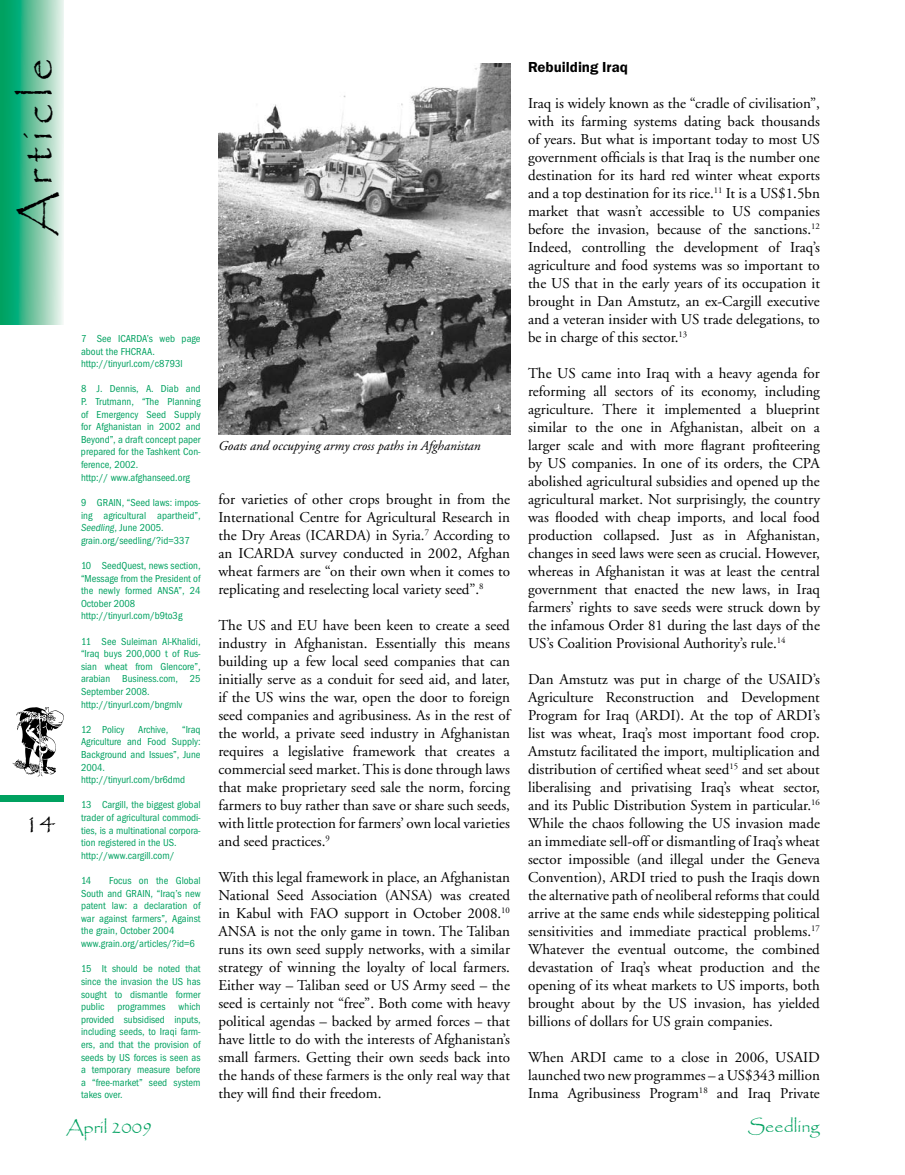
<style>
.page{position:relative;width:905px;height:1175px;background:#fff}
.page>*{position:absolute;margin:0;border:0;box-sizing:border-box;transform-origin:0 0}
.t1{font:45px "Papyrus";letter-spacing:.15em;color:#000}
.t2{font:27px "Papyrus";color:#000}
.t3{font:18px "Papyrus";color:#00a160}
.t4{font:15px/18px "Adobe Garamond";color:#000;text-align:justify}
.t5{font:600 15px "Franklin Got ITC";color:#000}
.t6{font:italic 13.5px "Adobe Garamond";color:#000}
.t7{font:10.5px/12.6px "Franklin Got Cd ITC";color:#00a160}
.s1{font-style:italic}
</style>
<div class="page">
<div style="left:0;top:795px;width:64px;height:6px;background:#00a160"></div>
<svg style="left:12px;top:707px;width:52px;height:69px"></svg>
<svg style="left:0;top:0;width:64px;height:324px;background:#62c39e"></svg>
<img style="left:219px;top:64px;width:291px;height:371px">
<h1 class="t1" style="left:10px;top:236px;width:179px;rotate:-90deg">Article</h1>
<h2 class="t2" style="left:24px;top:807px;width:32px">14</h2>
<p class="t7" style="left:81px;top:332px;width:121px">7 See ICARDA’s web page about the FHCRAA. http://tinyurl.com/c8793l</p>
<p class="t7" style="left:81px;top:383px;width:121px">8 J. Dennis, A. Diab and<br>P. Trutmann, “The Planning of Emergency Seed Supply for Afghanistan in 2002 and<br>Beyond”, a draft concept paper prepared for the Tashkent Con&shy;ference, 2002.<br>http:// www.afghanseed.org</p>
<p class="t7" style="left:81px;top:496px;width:121px">9 GRAIN, “Seed laws: impos&shy;ing agricultural apartheid”,<br><span class="s1">Seedling</span>, June 2005. grain.org/seedling/?id=337</p>
<p class="t7" style="left:81px;top:559px;width:121px">10 SeedQuest, news section, “Message from the President of the newly formed ANSA”, 24<br>October 2008 http://tinyurl.com/b9to3g</p>
<p class="t7" style="left:81px;top:635px;width:121px">11 See Suleiman Al-Khalidi, “Iraq buys 200,000 t of Rus&shy;sian wheat from Glencore”, arabian Business.com, 25<br>September 2008. http://tinyurl.com/bngmlv</p>
<p class="t7" style="left:81px;top:723px;width:45px">12 Policy</p>
<p class="t7" style="left:138px;top:723px;width:32px">Archive,</p>
<p class="t7" style="left:81px;top:723px;width:121px;text-indent:101px">“Iraq<br>Agriculture and Food Supply:<br>Background and Issues”, June<br>2004. http://tinyurl.com/br6dmd</p>
<p class="t7" style="left:81px;top:798px;width:121px">13 Cargill, the biggest global trader of agricultural commodi&shy;ties, is a multinational corpora&shy;tion registered in the US. http://www.cargill.com/</p>
<p class="t7" style="left:81px;top:874px;width:12px">14</p>
<p class="t7" style="left:81px;top:874px;width:121px;text-indent:28px">Focus on the Global<br>South and GRAIN, “Iraq’s new patent law: a declaration of war against farmers”, Against the grain, October 2004 www.grain.org/articles/?id=6</p>
<p class="t7" style="left:81px;top:962px;width:121px;text-align:justify">15 It should be noted that since the invasion the US has sought to dismantle former public programmes which provided subsidised inputs, including seeds, to Iraqi farm&shy;ers, and that the provision of seeds by US forces is seen as a temporary measure before a “free-market” seed system takes over.</p>
<p class="t6" style="left:219px;top:438px;width:263px">Goats and occupying army cross paths in Afghanistan</p>
<p class="t4" style="left:218px;top:491px;width:293px">for varieties of other crops brought in from the International Centre for Agricultural Research in the Dry Areas (ICARDA) in Syria.<sup>7</sup> According to an ICARDA survey conducted in 2002, Afghan wheat farmers are “on their own when it comes to replicating and reselecting local variety seed”.<sup>8</sup></p>
<p class="t4" style="left:218px;top:617px;width:293px">The US and EU have been keen to create a seed industry in Afghanistan. Essentially this means building up a few local seed companies that can initially serve as a conduit for seed aid, and later, if the US wins the war, open the door to foreign seed companies and agribusiness. As in the rest of the world, a private seed industry in Afghanistan requires a legislative framework that creates a commercial seed market. This is done through laws that make proprietary seed sale the norm, forcing farmers to buy rather than save or share such seeds, with little protection for farmers’ own local varieties and seed practices.<sup>9</sup></p>
<p class="t4" style="left:218px;top:869px;width:293px">With this legal framework in place, an Afghanistan National Seed Association (ANSA) was created in Kabul with FAO support in October 2008.<sup>10<br></sup>ANSA is not the only game in town. The Taliban runs its own seed supply networks, with a similar strategy of winning the loyalty of local farmers.<br>Either way – Taliban seed or US Army seed – the seed is certainly not “free”. Both come with heavy political agendas – backed by armed forces – that have little to do with the interests of Afghanistan’s small farmers. Getting their own seeds back into the hands of these farmers is the only real way that they will find their freedom.</p>
<p class="t5" style="left:528px;top:58px;width:102px">Rebuilding Iraq</p>
<p class="t4" style="left:528px;top:95px;width:293px">Iraq is widely known as the “cradle of civilisation”, with its farming systems dating back thousands of years. But what is important today to most US government officials is that Iraq is the number one destination for its hard red winter wheat exports and a top destination for its rice.<sup>11</sup> It is a US$1.5bn market that wasn’t accessible to US companies before the invasion, because of the sanctions.<sup>12<br></sup>Indeed, controlling the development of Iraq’s agriculture and food systems was so important to the US that in the early years of its occupation it brought in Dan Amstutz, an ex-Cargill executive and a veteran insider with US trade delegations, to be in charge of this sector.<sup>13</sup></p>
<p class="t4" style="left:528px;top:365px;width:293px">The US came into Iraq with a heavy agenda for reforming all sectors of its economy, including agriculture. There it implemented a blueprint similar to the one in Afghanistan, albeit on a larger scale and with more flagrant profiteering by US companies. In one of its orders, the CPA abolished agricultural subsidies and opened up the agricultural market. Not surprisingly, the country was flooded with cheap imports, and local food production collapsed. Just as in Afghanistan, changes in seed laws were seen as crucial. However, whereas in Afghanistan it was at least the central government that enacted the new laws, in Iraq farmers’ rights to save seeds were struck down by the infamous Order 81 during the last days of the US’s Coalition Provisional Authority’s rule.<sup>14</sup></p>
<p class="t4" style="left:528px;top:671px;width:293px">Dan Amstutz was put in charge of the USAID’s Agriculture Reconstruction and Development Program for Iraq (ARDI). At the top of ARDI’s list was wheat, Iraq’s most important food crop.<br>Amstutz facilitated the import, multiplication and distribution of certified wheat seed<sup>15</sup> and set about liberalising and privatising Iraq’s wheat sector, and its Public Distribution System in particular.<sup>16<br></sup>While the chaos following the US invasion made an immediate sell-off or dismantling of Iraq’s wheat sector impossible (and illegal under the Geneva Convention), ARDI tried to push the Iraqis down the alternative path of neoliberal reforms that could arrive at the same ends while sidestepping political sensitivities and immediate practical problems.<sup>17<br></sup>Whatever the eventual outcome, the combined devastation of Iraq’s wheat production and the opening of its wheat markets to US imports, both brought about by the US invasion, has yielded billions of dollars for US grain companies.</p>
<p class="t4" style="left:528px;top:1049px;width:293px">When ARDI came to a close in 2006, USAID launched two new programmes – a US$343 million Inma Agribusiness Program<sup>18</sup> and Iraq Private</p>
<p class="t3" style="left:66px;top:1116px;width:88px">April 2009</p>
<p class="t3" style="left:748px;top:1115px;width:73px">Seedling</p>
</div>
